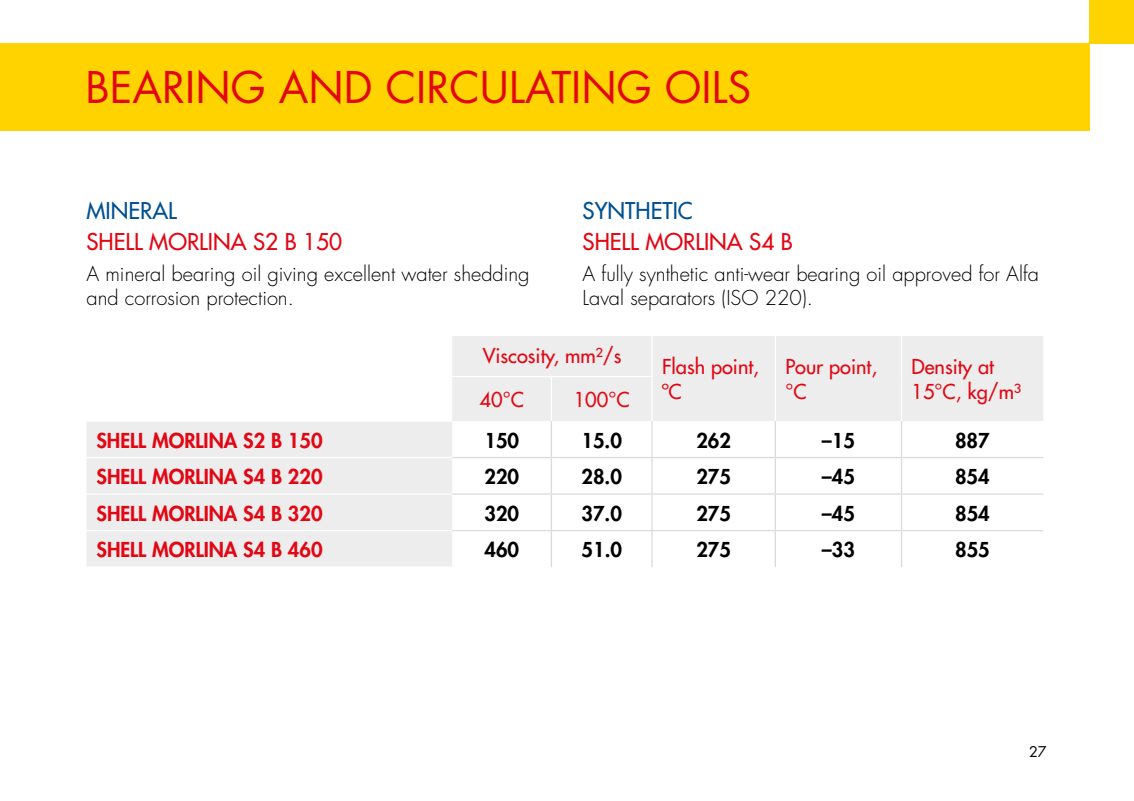
<style>
.page{position:relative;width:1134px;height:801px;background:#fff}
.page>*{position:absolute;margin:0;border:0;box-sizing:border-box;transform-origin:0 0}
.t1{font:42.5px "Futura Std";color:#e30613}
.t2{font:500 22.5px "Futura Std";color:#e30613}
.t3{font:500 22.5px "Futura Std";color:#005092}
.t4{font:300 20px/23.8px "Futura Std";color:#000}
.t5{font:800 20px "Futura Std";color:#e30613}
.t6{font:500 20px/25px "Futura Std";color:#e30613}
.t7{font:800 20px "Futura Std";color:#000}
.t8{font:14.5px "Futura Std";color:#000}
</style>
<div class="page">
<div style="left:0;top:44px;width:1090px;height:87px;background:#ffd300"></div>
<div style="left:1089px;top:0;width:45px;height:44px;background:#ffd300"></div>
<svg style="left:87px;top:336px;width:956px;height:230px"></svg>
<hr style="left:651px;top:336px;width:2px;height:40px;background:#fff">
<hr style="left:775px;top:336px;width:1px;height:40px;background:#fff">
<hr style="left:651px;top:377px;width:2px;height:44px;background:#fff">
<hr style="left:775px;top:376px;width:1px;height:45px;background:#fff">
<hr style="left:551px;top:377px;width:1px;height:44px;background:#fff">
<hr style="left:901px;top:336px;width:1px;height:40px;background:#fff">
<hr style="left:901px;top:376px;width:1px;height:45px;background:#fff">
<hr style="left:551px;top:421px;width:1px;height:36px;background:#dadada">
<hr style="left:551px;top:458px;width:1px;height:35px;background:#dadada">
<hr style="left:551px;top:495px;width:1px;height:35px;background:#dadada">
<hr style="left:551px;top:531px;width:1px;height:36px;background:#dadada">
<hr style="left:452px;top:376px;width:99px;height:1px;background:#fff">
<hr style="left:651px;top:421px;width:2px;height:36px;background:#dadada">
<hr style="left:775px;top:421px;width:1px;height:36px;background:#dadada">
<hr style="left:651px;top:458px;width:2px;height:35px;background:#dadada">
<hr style="left:775px;top:458px;width:1px;height:35px;background:#dadada">
<hr style="left:651px;top:495px;width:2px;height:35px;background:#dadada">
<hr style="left:775px;top:495px;width:1px;height:35px;background:#dadada">
<hr style="left:651px;top:531px;width:2px;height:36px;background:#dadada">
<hr style="left:775px;top:531px;width:1px;height:36px;background:#dadada">
<hr style="left:901px;top:421px;width:1px;height:36px;background:#dadada">
<hr style="left:901px;top:458px;width:1px;height:35px;background:#dadada">
<hr style="left:901px;top:495px;width:1px;height:35px;background:#dadada">
<hr style="left:901px;top:531px;width:1px;height:36px;background:#dadada">
<hr style="left:551px;top:376px;width:102px;height:1px;background:#fff">
<hr style="left:452px;top:457px;width:99px;height:1px;background:#dadada">
<hr style="left:551px;top:457px;width:101px;height:1px;background:#dadada">
<hr style="left:652px;top:457px;width:123px;height:1px;background:#dadada">
<hr style="left:775px;top:457px;width:126px;height:1px;background:#dadada">
<hr style="left:901px;top:457px;width:142px;height:1px;background:#dadada">
<hr style="left:452px;top:493px;width:99px;height:2px;background:#dadada">
<hr style="left:551px;top:493px;width:101px;height:2px;background:#dadada">
<hr style="left:652px;top:493px;width:123px;height:2px;background:#dadada">
<hr style="left:775px;top:493px;width:126px;height:2px;background:#dadada">
<hr style="left:901px;top:493px;width:142px;height:2px;background:#dadada">
<hr style="left:452px;top:530px;width:99px;height:1px;background:#dadada">
<hr style="left:551px;top:530px;width:101px;height:1px;background:#dadada">
<hr style="left:652px;top:530px;width:123px;height:1px;background:#dadada">
<hr style="left:775px;top:530px;width:126px;height:1px;background:#dadada">
<hr style="left:901px;top:530px;width:142px;height:1px;background:#dadada">
<hr style="left:86px;top:420px;width:366px;height:2px;background:#fff">
<hr style="left:86px;top:457px;width:366px;height:1px;background:#fff">
<hr style="left:86px;top:493px;width:366px;height:2px;background:#fff">
<hr style="left:86px;top:530px;width:366px;height:1px;background:#fff">
<h1 class="t1" style="left:86px;top:61px;width:667px">BEARING AND CIRCULATING OILS</h1>
<p class="t3" style="left:86px;top:197px;width:92px">MINERAL</p>
<p class="t2" style="left:86px;top:228px;width:257px">SHELL MORLINA S2 B 150</p>
<p class="t4" style="left:86px;top:262px;width:445px">A mineral bearing oil giving excellent water shedding and corrosion protection.</p>
<p class="t3" style="left:583px;top:197px;width:112px">SYNTHETIC</p>
<p class="t2" style="left:583px;top:228px;width:212px">SHELL MORLINA S4 B</p>
<p class="t4" style="left:583px;top:262px;width:458px">A fully synthetic anti-wear bearing oil approved for Alfa<br>Laval separators (ISO 220).</p>
<p class="t6" style="left:483px;top:343px;width:140px">Viscosity, mm²/s</p>
<p class="t6" style="left:662px;top:354px;width:99px">Flash point, ºC</p>
<p class="t6" style="left:785px;top:354px;width:93px">Pour point, °C</p>
<p class="t6" style="left:911px;top:354px;width:111px">Density at<br>15°C, kg/m³</p>
<p class="t6" style="left:480px;top:387px;width:46px">40°C</p>
<p class="t6" style="left:574px;top:387px;width:57px">100°C</p>
<p class="t5" style="left:96px;top:427px;width:228px">SHELL MORLINA S2 B 150</p>
<p class="t7" style="left:484px;top:427px;width:36px">150</p>
<p class="t7" style="left:581px;top:427px;width:42px">15.0</p>
<p class="t7" style="left:696px;top:427px;width:36px">262</p>
<p class="t7" style="left:822px;top:427px;width:35px">–15</p>
<p class="t7" style="left:955px;top:427px;width:36px">887</p>
<p class="t5" style="left:96px;top:464px;width:228px">SHELL MORLINA S4 B 220</p>
<p class="t7" style="left:484px;top:464px;width:36px">220</p>
<p class="t7" style="left:581px;top:464px;width:42px">28.0</p>
<p class="t7" style="left:696px;top:464px;width:36px">275</p>
<p class="t7" style="left:822px;top:464px;width:35px">–45</p>
<p class="t7" style="left:955px;top:464px;width:36px">854</p>
<p class="t5" style="left:96px;top:500px;width:228px">SHELL MORLINA S4 B 320</p>
<p class="t7" style="left:484px;top:500px;width:36px">320</p>
<p class="t7" style="left:581px;top:500px;width:42px">37.0</p>
<p class="t7" style="left:696px;top:500px;width:36px">275</p>
<p class="t7" style="left:822px;top:500px;width:35px">–45</p>
<p class="t7" style="left:955px;top:500px;width:36px">854</p>
<p class="t5" style="left:97px;top:537px;width:228px">SHELL MORLINA S4 B 460</p>
<p class="t7" style="left:484px;top:537px;width:36px">460</p>
<p class="t7" style="left:581px;top:537px;width:42px">51.0</p>
<p class="t7" style="left:696px;top:537px;width:36px">275</p>
<p class="t7" style="left:822px;top:537px;width:35px">–33</p>
<p class="t7" style="left:955px;top:537px;width:36px">855</p>
<p class="t8" style="left:1029px;top:743px;width:19px">27</p>
</div>
